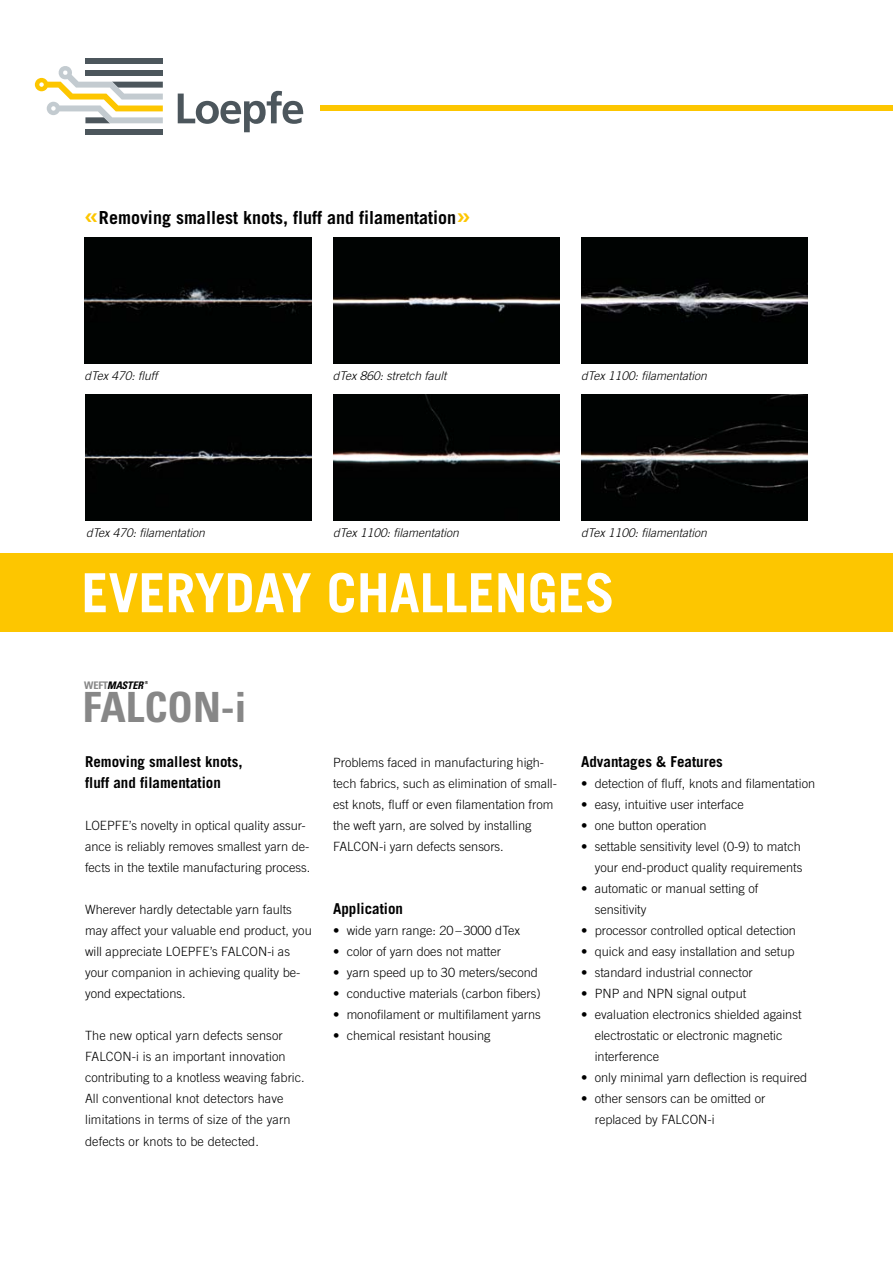
<style>
.page{position:relative;width:893px;height:1263px;background:#fff}
.page>*{position:absolute;margin:0;border:0;box-sizing:border-box;transform-origin:0 0}
.t1{font:700 54px "Trade Gothic LT Std";color:#fff}
.t2{font:700 condensed 41.7px "Univers";color:#878787}
.t3{font:700 18px "Trade Gothic LT Std";color:#000}
.t4{font:700 15px/21px "Trade Gothic LT Std";color:#000}
.t5{font:300 12.75px/21px "Trade Gothic LT Std";color:#000}
.t6{font:italic 300 12px "Trade Gothic LT Std";color:#000}
.t7{font:italic 700 condensed 10.5px "Univers";letter-spacing:-.015em;color:#000}
.t8{font:700 condensed 4.2px "Univers";color:#000}
.s1{font-size:27px;color:#fdc600}
.s2{font-style:normal;color:#878787}
</style>
<div class="page">
<div style="left:0;top:553px;width:893px;height:78px;background:#fdc600"></div>
<div style="left:85px;top:129px;width:78px;height:6px;background:#4c565c"></div>
<div style="left:85px;top:58px;width:78px;height:6px;background:#4c565c"></div>
<svg style="left:35px;top:66px;width:128px;height:57px"></svg>
<svg style="left:178px;top:91px;width:125px;height:41px"></svg>
<div style="left:320px;top:105px;width:573px;height:6px;background:#fdc600"></div>
<img style="left:333px;top:394px;width:227px;height:126px">
<img style="left:581px;top:238px;width:227px;height:126px">
<img style="left:581px;top:394px;width:227px;height:126px">
<div style="left:85px;top:238px;width:227px;height:126px;background:#000302"></div>
<div style="left:85px;top:394px;width:227px;height:126px;background:#000302"></div>
<img style="left:333px;top:238px;width:227px;height:126px">
<h3 class="t3" style="left:84px;top:206px;width:389px"><span class="s1">«</span>Removing smallest knots, fluff and filamentation<span class="s1">»</span></h3>
<p class="t6" style="left:84px;top:368px;width:74px">dTex 470: fluff</p>
<p class="t6" style="left:333px;top:368px;width:115px">dTex 860: stretch fault</p>
<p class="t6" style="left:581px;top:368px;width:127px">dTex 1100: filamentation</p>
<p class="t6" style="left:86px;top:526px;width:120px">dTex 470: filamentation</p>
<p class="t6" style="left:333px;top:526px;width:127px">dTex 1100: filamentation</p>
<p class="t6" style="left:581px;top:526px;width:127px">dTex 1100: filamentation</p>
<h1 class="t1" style="left:81px;top:560px;width:336px">EVERYDAY CHALLEN</h1>
<h1 class="t1" style="left:528px;top:560px;width:57px">GES</h1>
<p class="t7" style="left:84px;top:679px;width:61px"><span class="s2">WEFT</span>MASTER</p>
<p class="t8" style="left:145px;top:680px;width:5px">®</p>
<h2 class="t2" style="left:83px;top:682px;width:165px">FALCON-i</h2>
<p class="t4" style="left:85px;top:751px;width:159px">Removing smallest knots, fluff and filamentation</p>
<p class="t5" style="left:85px;top:815px;width:227px">Loepfe’s novelty in optical quality assur&shy;ance is reliably removes smallest yarn de&shy;fects in the textile manufacturing process.</p>
<p class="t5" style="left:85px;top:899px;width:228px">Wherever hardly detectable yarn faults may affect your valuable end product, you will appreciate Loepfe’s FALCON-i as your companion in achieving quality be&shy;yond expectations.</p>
<p class="t5" style="left:85px;top:1025px;width:221px">The new optical yarn defects sensor FALCON-i is an important innovation contributing to a knotless weaving fabric.<br>All conventional knot detectors have limitations in terms of size of the yarn defects or knots to be detected.</p>
<p class="t5" style="left:333px;top:752px;width:225px">Problems faced in manufacturing high&shy;tech fabrics, such as elimination of small&shy;est knots, fluff or even filamentation from the weft yarn, are solved by installing FALCON-i yarn defects sensors.</p>
<p class="t4" style="left:333px;top:898px;width:72px">Application</p>
<p class="t5" style="left:333px;top:920px;width:189px">• wide yarn range: 20–3000 dTex</p>
<p class="t5" style="left:333px;top:941px;width:170px">• color of yarn does not matter</p>
<p class="t5" style="left:333px;top:962px;width:206px">• yarn speed up to 30 meters/second</p>
<p class="t5" style="left:333px;top:983px;width:209px">• conductive materials (carbon fibers)</p>
<p class="t5" style="left:333px;top:1004px;width:209px">• monofilament or multifilament yarns</p>
<p class="t5" style="left:333px;top:1025px;width:159px">• chemical resistant housing</p>
<p class="t4" style="left:581px;top:751px;width:143px">Advantages &amp; Features</p>
<p class="t5" style="left:581px;top:773px;width:235px">• detection of fluff, knots and filamentation</p>
<p class="t5" style="left:581px;top:794px;width:164px">• easy, intuitive user interface</p>
<p class="t5" style="left:581px;top:815px;width:127px">• one button operation</p>
<p class="t5" style="left:581px;top:836px;width:223px;text-align:right">• settable sensitivity level (0-9) to match your end-product quality requirements</p>
<p class="t5" style="left:595px;top:878px;width:165px;text-indent:-14px">• automatic or manual setting of sensitivity</p>
<p class="t5" style="left:581px;top:920px;width:216px">• processor controlled optical detection</p>
<p class="t5" style="left:581px;top:941px;width:215px">• quick and easy installation and setup</p>
<p class="t5" style="left:581px;top:962px;width:173px">• standard industrial connector</p>
<p class="t5" style="left:581px;top:983px;width:167px">• PNP and NPN signal output</p>
<p class="t5" style="left:595px;top:1004px;width:208px;text-indent:-14px">• evaluation electronics shielded against electrostatic or electronic magnetic interference</p>
<p class="t5" style="left:581px;top:1067px;width:228px">• only minimal yarn deflection is required</p>
<p class="t5" style="left:595px;top:1088px;width:172px;text-indent:-14px">• other sensors can be omitted or replaced by FALCON-i</p>
</div>
